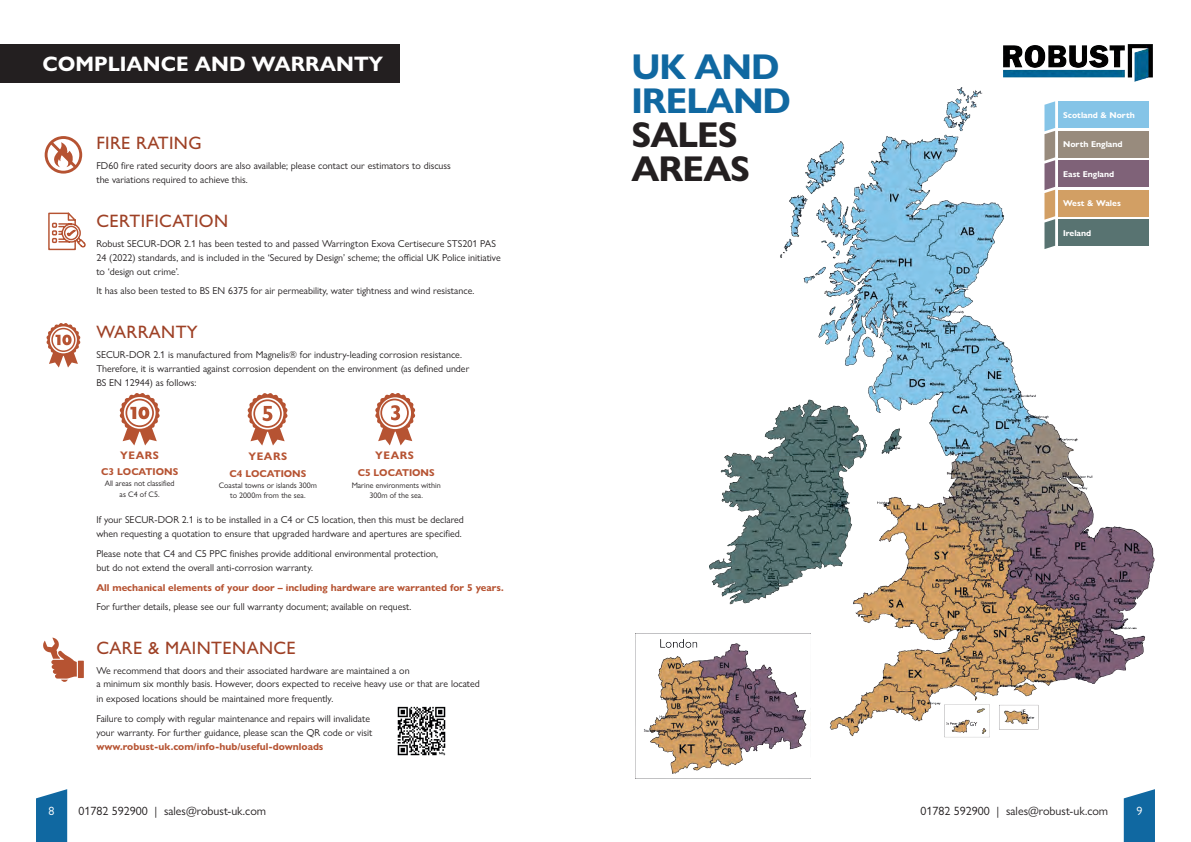
<style>
.page{position:relative;width:1191px;height:842px;background:#fff}
.page>*{position:absolute;margin:0;border:0;box-sizing:border-box;transform-origin:0 0}
.t1{font:700 36px/34px "Gill Sans Nova";letter-spacing:-.03em;color:#1068a1}
.t2{font:700 36px/34px "Gill Sans Nova";letter-spacing:-.03em;color:#231f20}
.t3{font:700 21px "Gill Sans Nova";color:#fff}
.t4{font:500 18px "Gill Sans Nova";letter-spacing:.02em;color:#9e4126}
.t5{font:12px "Gill Sans Nova";color:#231f20}
.t6{font:12px "Gill Sans Nova";color:#fff}
.t7{font:700 11px "Gill Sans Nova";letter-spacing:.05em;color:#b65332}
.t8{font:10px/14px "Gill Sans Nova";color:#231f20}
.t9{font:700 10px "Gill Sans Nova";color:#b65332}
.t10{font:700 8.5px "Gill Sans Nova";color:#fff}
.t11{font:8px/10px "Gill Sans Nova";color:#231f20;text-align:center}
</style>
<div class="page">
<div style="left:0;top:44px;width:400px;height:38px;background:#231f20"></div>
<svg style="left:36px;top:789px;width:31px;height:53px;background:#2575a9"></svg>
<img style="left:397px;top:706px;width:49px;height:50px">
<svg style="left:45px;top:136px;width:37px;height:38px"></svg>
<svg style="left:48px;top:212px;width:38px;height:39px"></svg>
<svg style="left:247px;top:393px;width:41px;height:52px"></svg>
<div style="left:78px;top:661px;width:6px;height:17px;background:#b65332"></div>
<svg style="left:43px;top:638px;width:34px;height:44px"></svg>
<svg style="left:120px;top:393px;width:40px;height:52px"></svg>
<svg style="left:375px;top:393px;width:40px;height:52px"></svg>
<svg style="left:46px;top:323px;width:34px;height:44px"></svg>
<svg style="left:1123px;top:789px;width:32px;height:53px;background:#2a78ab"></svg>
<img style="left:709px;top:88px;width:445px;height:650px">
<img style="left:635px;top:634px;width:175px;height:144px">
<div style="left:1057px;top:101px;width:91px;height:27px;background:#85c4e7"></div>
<div style="left:1057px;top:131px;width:91px;height:26px;background:#988b7d"></div>
<div style="left:1057px;top:160px;width:91px;height:27px;background:#7f6278"></div>
<div style="left:1057px;top:190px;width:91px;height:26px;background:#d29f64"></div>
<div style="left:1057px;top:219px;width:91px;height:27px;background:#587371"></div>
<svg style="left:1044px;top:101px;width:11px;height:148px;background:#9e9d9a"></svg>
<img style="left:1003px;top:44px;width:149px;height:37px">
<h2 class="t3" style="left:43px;top:50px;width:342px">COMPLIANCE AND WARRANTY</h2>
<h3 class="t4" style="left:96px;top:132px;width:107px">FIRE RATING</h3>
<p class="t8" style="left:96px;top:158px;width:356px">FD60 fire rated security doors are also available; please contact our estimators to discuss the variations required to achieve this.</p>
<h3 class="t4" style="left:96px;top:210px;width:133px">CERTIFICATION</h3>
<p class="t8" style="left:96px;top:236px;width:406px">Robust SECUR-DOR 2.1 has been tested to and passed Warrington Exova Certisecure STS201 PAS<br>24 (2022) standards, and is included in the ‘Secured by Design’ scheme; the official UK Police initiative to ‘design out crime’.</p>
<p class="t8" style="left:96px;top:284px;width:379px">It has also been tested to BS EN 6375 for air permeability, water tightness and wind resistance.</p>
<h3 class="t4" style="left:96px;top:321px;width:103px">WARRANTY</h3>
<p class="t8" style="left:96px;top:347px;width:374px">SECUR-DOR 2.1 is manufactured from Magnelis® for industry-leading corrosion resistance.<br>Therefore, it is warrantied against corrosion dependent on the environment (as defined under<br>BS EN 12944) as follows:</p>
<p class="t7" style="left:120px;top:448px;width:40px">YEARS</p>
<p class="t9" style="left:101px;top:466px;width:79px">C3 LOCATIONS</p>
<p class="t11" style="left:105px;top:478px;width:71px;line-height:10.4px">All areas not classified as C4 of C5.</p>
<p class="t7" style="left:248px;top:450px;width:40px">YEARS</p>
<p class="t9" style="left:229px;top:467px;width:78px">C4 LOCATIONS</p>
<p class="t11" style="left:219px;top:480px;width:100px">Coastal towns or islands 300m to 2000m from the sea.</p>
<p class="t7" style="left:375px;top:448px;width:40px">YEARS</p>
<p class="t9" style="left:358px;top:466px;width:78px">C5 LOCATIONS</p>
<p class="t11" style="left:352px;top:480px;width:90px">Marine environments within<br>300m of the sea.</p>
<p class="t8" style="left:96px;top:513px;width:369px">If your SECUR-DOR 2.1 is to be installed in a C4 or C5 location, then this must be declared when requesting a quotation to ensure that upgraded hardware and apertures are specified.</p>
<p class="t8" style="left:96px;top:546px;width:343px">Please note that C4 and C5 PPC finishes provide additional environmental protection, but do not extend the overall anti-corrosion warranty.</p>
<p class="t9" style="left:96px;top:581px;width:409px">All mechanical elements of your door – including hardware are warranted for 5 years.</p>
<p class="t8" style="left:96px;top:600px;width:316px">For further details, please see our full warranty document; available on request.</p>
<h3 class="t4" style="left:96px;top:637px;width:201px">CARE &amp; MAINTENANCE</h3>
<p class="t8" style="left:96px;top:664px;width:385px;line-height:13.4px">We recommend that doors and their associated hardware are maintained a on<br>a minimum six monthly basis. However, doors expected to receive heavy use or that are located</p>
<p class="t8" style="left:96px;top:689px;width:275px;line-height:19.7px">in exposed locations should be maintained more frequently.<br>Failure to comply with regular maintenance and repairs will invalidate</p>
<p class="t8" style="left:96px;top:725px;width:277px">your warranty. For further guidance, please scan the QR code or visit</p>
<p class="t9" style="left:96px;top:740px;width:229px">www.robust-uk.com/info-hub/useful-downloads</p>
<p class="t6" style="left:49px;top:803px;width:7px">8</p>
<p class="t5" style="left:79px;top:803px;width:189px">01782 592900 | sales@robust-uk.com</p>
<h1 class="t1" style="left:631px;top:49px;width:161px">UK AND<br>IRELAND</h1>
<h1 class="t2" style="left:631px;top:117px;width:120px">SALES<br>AREAS</h1>
<p class="t10" style="left:1063px;top:110px;width:73px">Scotland &amp; North</p>
<p class="t10" style="left:1063px;top:139px;width:61px">North England</p>
<p class="t10" style="left:1063px;top:168px;width:53px">East England</p>
<p class="t10" style="left:1063px;top:198px;width:59px">West &amp; Wales</p>
<p class="t10" style="left:1063px;top:227px;width:30px">Ireland</p>
<p class="t5" style="left:920px;top:803px;width:189px">01782 592900 | sales@robust-uk.com</p>
<p class="t6" style="left:1136px;top:803px;width:7px">9</p>
</div>
